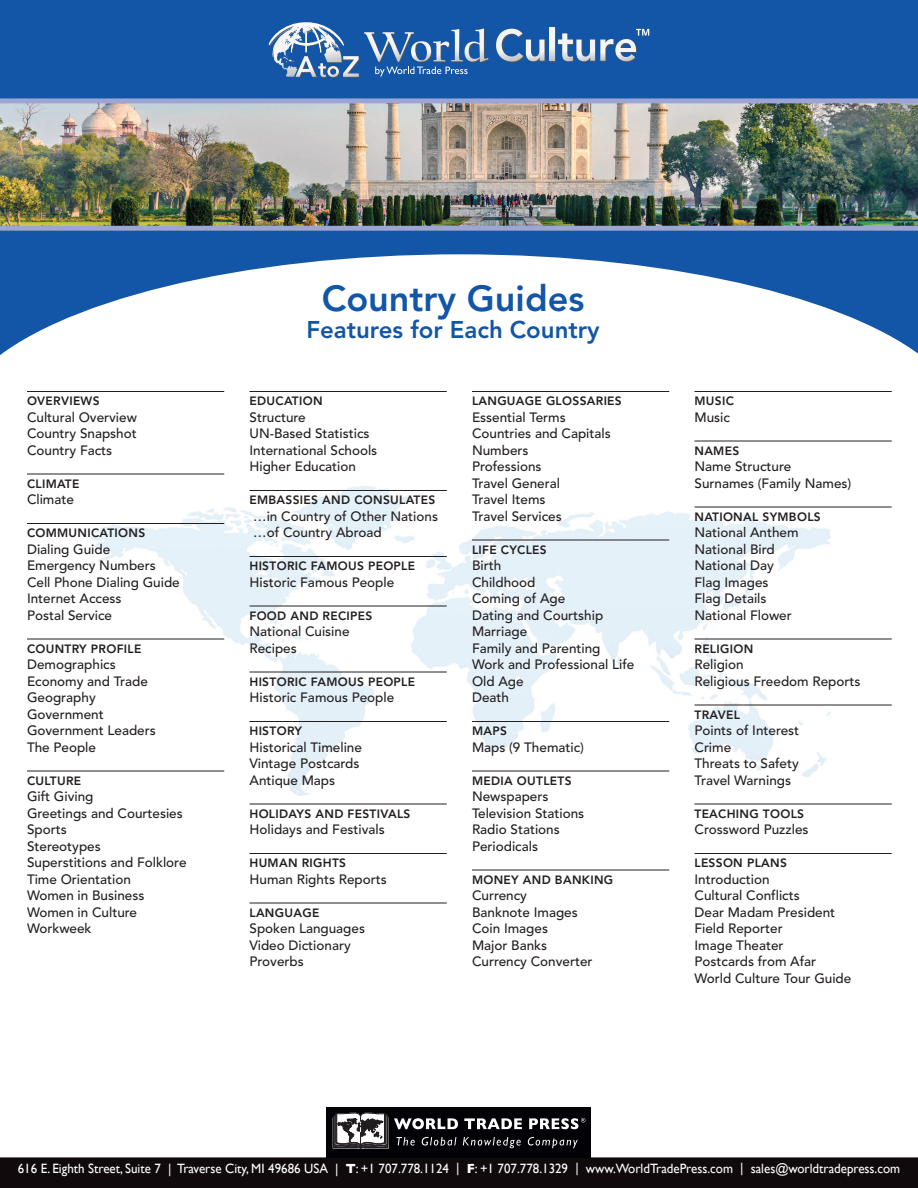
<style>
.page{position:relative;width:918px;height:1188px;background:#fff}
.page>*{position:absolute;margin:0;border:0;box-sizing:border-box;transform-origin:0 0}
.t1{font:800 36px "Avenir";color:#1355a6}
.t2{font:800 24px "Avenir";color:#1355a6}
.t3{font:500 13.5px/16.5px "Avenir";color:#231f20}
.t4{font:13.5px "Gill Sans";color:#fff;scale:.96 1}
.t5{font:800 12px "Avenir";letter-spacing:.025em;color:#231f20}
.s1{font-weight:700}
</style>
<div class="page">
<svg style="left:0;top:0;width:918px;height:355px;fill:#1355a6"></svg>
<img style="left:0;top:103px;width:918px;height:123px">
<div style="left:0;top:98px;width:918px;height:5px;background:#9ca5d3"></div>
<div style="left:0;top:226px;width:918px;height:5px;background:#9ca5d3"></div>
<svg style="left:272px;top:25px;width:217px;height:53px;background:#4576b2"></svg>
<div style="left:551px;top:28px;width:5px;height:34px;background:#57585a"></div>
<svg style="left:496px;top:29px;width:49px;height:33px"></svg>
<svg style="left:550px;top:27px;width:5px;height:34px"></svg>
<svg style="left:558px;top:29px;width:91px;height:33px"></svg>
<img style="left:269px;top:22px;width:75px;height:28px">
<div style="left:0;top:1157px;width:918px;height:31px;background:#110a0c"></div>
<div style="left:327px;top:1107px;width:264px;height:51px;background:#020105"></div>
<svg style="left:529px;top:1118px;width:56px;height:11px"></svg>
<svg style="left:333px;top:1112px;width:189px;height:37px"></svg>
<svg style="left:528px;top:1137px;width:50px;height:11px"></svg>
<img style="left:75px;top:486px;width:756px;height:309px">
<hr style="left:27px;top:391px;width:197px;height:1px;background:#231f20">
<hr style="left:27px;top:474px;width:197px;height:1px;background:#231f20">
<hr style="left:27px;top:523px;width:197px;height:1px;background:#231f20">
<hr style="left:27px;top:639px;width:197px;height:1px;background:#231f20">
<hr style="left:27px;top:771px;width:197px;height:1px;background:#231f20">
<hr style="left:250px;top:391px;width:197px;height:1px;background:#231f20">
<hr style="left:250px;top:490px;width:197px;height:1px;background:#231f20">
<hr style="left:250px;top:556px;width:197px;height:1px;background:#231f20">
<hr style="left:250px;top:606px;width:197px;height:1px;background:#231f20">
<hr style="left:250px;top:672px;width:197px;height:1px;background:#231f20">
<hr style="left:250px;top:721px;width:197px;height:1px;background:#231f20">
<hr style="left:250px;top:804px;width:197px;height:1px;background:#231f20">
<hr style="left:250px;top:853px;width:197px;height:1px;background:#231f20">
<hr style="left:250px;top:903px;width:197px;height:1px;background:#231f20">
<hr style="left:472px;top:391px;width:197px;height:1px;background:#231f20">
<hr style="left:472px;top:540px;width:197px;height:1px;background:#231f20">
<hr style="left:472px;top:721px;width:197px;height:1px;background:#231f20">
<hr style="left:472px;top:771px;width:197px;height:1px;background:#231f20">
<hr style="left:472px;top:870px;width:197px;height:1px;background:#231f20">
<hr style="left:694px;top:391px;width:198px;height:1px;background:#231f20">
<hr style="left:694px;top:441px;width:198px;height:1px;background:#231f20">
<hr style="left:694px;top:507px;width:198px;height:1px;background:#231f20">
<hr style="left:694px;top:639px;width:198px;height:1px;background:#231f20">
<hr style="left:694px;top:705px;width:198px;height:1px;background:#231f20">
<hr style="left:694px;top:804px;width:198px;height:1px;background:#231f20">
<hr style="left:694px;top:853px;width:198px;height:1px;background:#231f20">
<p class="t5" style="left:27px;top:394px;width:74px">OVERVIEWS</p>
<p class="t3" style="left:27px;top:409px;width:111px;text-align:justify">Cultural Overview Country Snapshot Country Facts</p>
<p class="t5" style="left:27px;top:476px;width:54px">CLIMATE</p>
<p class="t3" style="left:27px;top:492px;width:48px">Climate</p>
<p class="t5" style="left:27px;top:526px;width:120px">COMMUNICATIONS</p>
<p class="t3" style="left:27px;top:541px;width:154px">Dialing Guide<br>Emergency Numbers<br>Cell Phone Dialing Guide<br>Internet Access<br>Postal Service</p>
<p class="t5" style="left:27px;top:641px;width:116px">COUNTRY PROFILE</p>
<p class="t3" style="left:27px;top:657px;width:130px">Demographics<br>Economy and Trade<br>Geography<br>Government<br>Government Leaders<br>The People</p>
<p class="t5" style="left:27px;top:773px;width:56px">CULTURE</p>
<p class="t3" style="left:27px;top:789px;width:161px">Gift Giving<br>Greetings and Courtesies<br>Sports<br>Stereotypes<br>Superstitions and Folklore<br>Time Orientation<br>Women in Business<br>Women in Culture<br>Workweek</p>
<h1 class="t1" style="left:322px;top:277px;width:264px">Country Guides</h1>
<h2 class="t2" style="left:306px;top:316px;width:295px">Features for Each Country</h2>
<p class="t5" style="left:250px;top:394px;width:75px">EDUCATION</p>
<p class="t3" style="left:250px;top:409px;width:129px">Structure<br>UN-Based Statistics<br>International Schools<br>Higher Education</p>
<p class="t5" style="left:250px;top:493px;width:187px">EMBASSIES AND CONSULATES</p>
<p class="t3" style="left:253px;top:508px;width:186px">…in Country of Other Nations …of Country Abroad</p>
<p class="t5" style="left:250px;top:559px;width:167px">HISTORIC FAMOUS PEOPLE</p>
<p class="t3" style="left:250px;top:574px;width:146px">Historic Famous People</p>
<p class="t5" style="left:250px;top:608px;width:124px">FOOD AND RECIPES</p>
<p class="t3" style="left:250px;top:624px;width:102px">National Cuisine<br>Recipes</p>
<p class="t5" style="left:250px;top:674px;width:167px">HISTORIC FAMOUS PEOPLE</p>
<p class="t3" style="left:250px;top:690px;width:146px">Historic Famous People</p>
<p class="t5" style="left:250px;top:724px;width:54px">HISTORY</p>
<p class="t3" style="left:250px;top:739px;width:114px">Historical Timeline<br>Vintage Postcards<br>Antique Maps</p>
<p class="t5" style="left:250px;top:806px;width:162px">HOLIDAYS AND FESTIVALS</p>
<p class="t3" style="left:250px;top:822px;width:137px">Holidays and Festivals</p>
<p class="t5" style="left:250px;top:856px;width:98px">HUMAN RIGHTS</p>
<p class="t3" style="left:250px;top:871px;width:139px">Human Rights Reports</p>
<p class="t5" style="left:250px;top:905px;width:71px">LANGUAGE</p>
<p class="t3" style="left:250px;top:921px;width:117px">Spoken Languages<br>Video Dictionary<br>Proverbs</p>
<p class="t5" style="left:472px;top:394px;width:151px">LANGUAGE GLOSSARIES</p>
<p class="t3" style="left:472px;top:409px;width:140px">Essential Terms<br>Countries and Capitals<br>Numbers<br>Professions<br>Travel General<br>Travel Items<br>Travel Services</p>
<p class="t5" style="left:472px;top:542px;width:76px">LIFE CYCLES</p>
<p class="t3" style="left:472px;top:558px;width:164px">Birth<br>Childhood<br>Coming of Age<br>Dating and Courtship<br>Marriage<br>Family and Parenting<br>Work and Professional Life<br>Old Age<br>Death</p>
<p class="t5" style="left:472px;top:724px;width:36px">MAPS</p>
<p class="t3" style="left:472px;top:739px;width:114px">Maps (9 Thematic)</p>
<p class="t5" style="left:472px;top:773px;width:101px">MEDIA OUTLETS</p>
<p class="t3" style="left:472px;top:789px;width:114px">Newspapers<br>Television Stations<br>Radio Stations<br>Periodicals</p>
<p class="t5" style="left:472px;top:872px;width:143px">MONEY AND BANKING</p>
<p class="t3" style="left:472px;top:888px;width:122px">Currency<br>Banknote Images<br>Coin Images<br>Major Banks<br>Currency Converter</p>
<p class="t5" style="left:694px;top:394px;width:41px">MUSIC</p>
<p class="t3" style="left:694px;top:409px;width:37px">Music</p>
<p class="t5" style="left:694px;top:443px;width:46px">NAMES</p>
<p class="t3" style="left:694px;top:459px;width:158px">Name Structure<br>Surnames (Family Names)</p>
<p class="t5" style="left:694px;top:509px;width:128px">NATIONAL SYMBOLS</p>
<p class="t3" style="left:694px;top:525px;width:106px">National Anthem<br>National Bird<br>National Day<br>Flag Images<br>Flag Details<br>National Flower</p>
<p class="t5" style="left:694px;top:641px;width:60px">RELIGION</p>
<p class="t3" style="left:694px;top:657px;width:168px">Religion<br>Religious Freedom Reports</p>
<p class="t5" style="left:694px;top:707px;width:47px">TRAVEL</p>
<p class="t3" style="left:694px;top:723px;width:106px">Points of Interest<br>Crime<br>Threats to Safety<br>Travel Warnings</p>
<p class="t5" style="left:694px;top:806px;width:111px">TEACHING TOOLS</p>
<p class="t3" style="left:694px;top:822px;width:116px">Crossword Puzzles</p>
<p class="t5" style="left:694px;top:856px;width:94px">LESSON PLANS</p>
<p class="t3" style="left:694px;top:871px;width:158px">Introduction<br>Cultural Conflicts<br>Dear Madam President<br>Field Reporter<br>Image Theater<br>Postcards from Afar<br>World Culture Tour Guide</p>
<p class="t4" style="left:18px;top:1161px;width:921px">616 E. Eighth Street, Suite 7 | Traverse City, MI 49686 USA | <span class="s1">T</span>: +1 707.778.1124 | <span class="s1">F</span>: +1 707.778.1329 | www.WorldTradePress.com | sales@worldtradepress.com</p>
</div>
